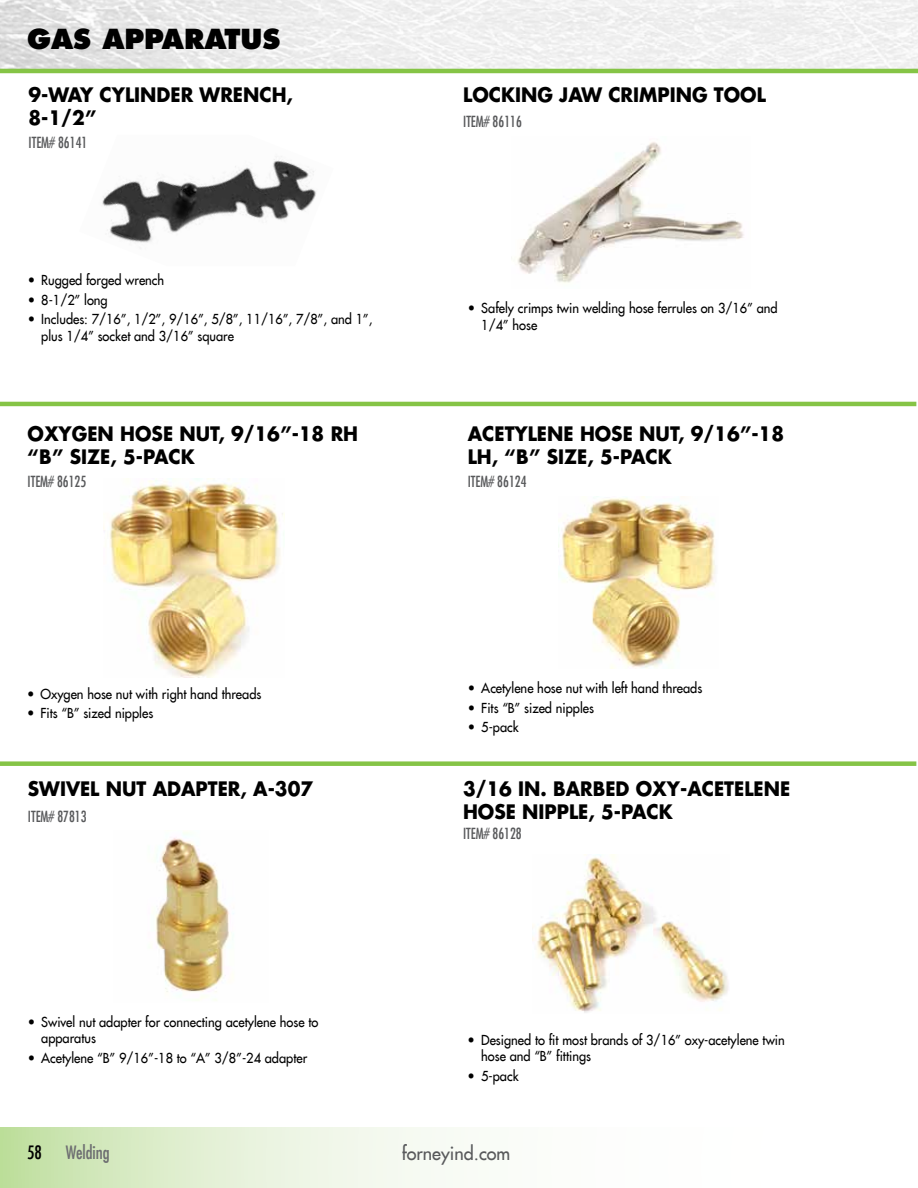
<style>
.page{position:relative;width:918px;height:1188px;background:#fff}
.page>*{position:absolute;margin:0;border:0;box-sizing:border-box;transform-origin:0 0}
.t1{font:800 27px "Futura LT";color:#000}
.t2{font:700 19.5px/23.4px "Futura LT";color:#000;scale:.95 1}
.t3{font:18px "Futura LT";color:#58595b}
.t4{font:condensed 18px "Futura LT";color:#6d6e71}
.t5{font:condensed 18px "Futura LT";color:#000}
.t6{font:condensed 15px "Futura LT";color:#58595b;scale:.95 1}
.t7{font:13.5px/16.2px "Futura LT";color:#000;scale:.95 1}
</style>
<div class="page">
<svg style="left:0;top:1128px;width:461px;height:60px"></svg>
<img style="left:0;top:0;width:918px;height:69px">
<hr style="left:0;top:69px;width:918px;height:4px;background:#85c446">
<img style="left:155px;top:832px;width:79px;height:169px">
<img style="left:533px;top:855px;width:196px;height:158px">
<hr style="left:0;top:402px;width:916px;height:4px;background:#85c446">
<div style="left:0;top:761px;width:916px;height:5px;background:#85c446"></div>
<img style="left:102px;top:156px;width:214px;height:87px">
<img style="left:517px;top:142px;width:227px;height:141px">
<img style="left:103px;top:479px;width:182px;height:199px">
<img style="left:561px;top:496px;width:155px;height:172px">
<h1 class="t1" style="left:27px;top:22px;width:255px">GAS APPARATUS</h1>
<h2 class="t2" style="left:29px;top:83px;width:280px">9-WAY CYLINDER WRENCH,<br>8-1/2”</h2>
<p class="t6" style="left:29px;top:134px;width:63px">ITEM# 86141</p>
<p class="t7" style="left:28px;top:272px;width:145px">• Rugged forged wrench</p>
<p class="t7" style="left:28px;top:291px;width:86px">• 8-1/2” long</p>
<p class="t7" style="left:41px;top:311px;width:350px;text-indent:-14px">• Includes: 7/16”, 1/2”, 9/16”, 5/8”, 11/16”, 7/8”, and 1”, plus 1/4” socket and 3/16” square</p>
<h2 class="t2" style="left:28px;top:421px;width:349px">OXYGEN HOSE NUT, 9/16”-18 RH “B” SIZE, 5-PACK</h2>
<p class="t6" style="left:28px;top:473px;width:63px">ITEM# 86125</p>
<p class="t7" style="left:27px;top:685px;width:248px">• Oxygen hose nut with right hand threads</p>
<p class="t7" style="left:27px;top:705px;width:134px">• Fits “B” sized nipples</p>
<h2 class="t2" style="left:28px;top:776px;width:302px">SWIVEL NUT ADAPTER, A-307</h2>
<p class="t6" style="left:28px;top:807px;width:63px">ITEM# 87813</p>
<p class="t7" style="left:41px;top:1014px;width:293px;text-indent:-14px">• Swivel nut adapter for connecting acetylene hose to apparatus</p>
<p class="t7" style="left:28px;top:1050px;width:296px">• Acetylene “B” 9/16”-18 to “A” 3/8”-24 adapter</p>
<h2 class="t2" style="left:463px;top:83px;width:320px">LOCKING JAW CRIMPING TOOL</h2>
<p class="t6" style="left:463px;top:113px;width:63px">ITEM# 86116</p>
<p class="t7" style="left:481px;top:300px;width:313px;text-indent:-14px">• Safely crimps twin welding hose ferrules on 3/16” and<br>1/4” hose</p>
<h2 class="t2" style="left:468px;top:421px;width:334px">ACETYLENE HOSE NUT, 9/16”-18<br>LH, “B” SIZE, 5-PACK</h2>
<p class="t6" style="left:468px;top:473px;width:63px">ITEM# 86124</p>
<p class="t7" style="left:468px;top:680px;width:248px">• Acetylene hose nut with left hand threads</p>
<p class="t7" style="left:468px;top:699px;width:134px">• Fits “B” sized nipples</p>
<p class="t7" style="left:468px;top:719px;width:55px">• 5-pack</p>
<h2 class="t2" style="left:463px;top:776px;width:346px">3/16 IN. BARBED OXY-ACETELENE<br>HOSE NIPPLE, 5-PACK</h2>
<p class="t6" style="left:463px;top:825px;width:63px">ITEM# 86128</p>
<p class="t7" style="left:481px;top:1032px;width:321px;text-indent:-14px">• Designed to fit most brands of 3/16” oxy-acetylene twin hose and “B” fittings</p>
<p class="t7" style="left:468px;top:1067px;width:55px">• 5-pack</p>
<h3 class="t5" style="left:27px;top:1142px;width:16px">58</h3>
<h3 class="t4" style="left:66px;top:1142px;width:46px">Welding</h3>
<h3 class="t3" style="left:402px;top:1142px;width:110px">forneyind.com</h3>
</div>
